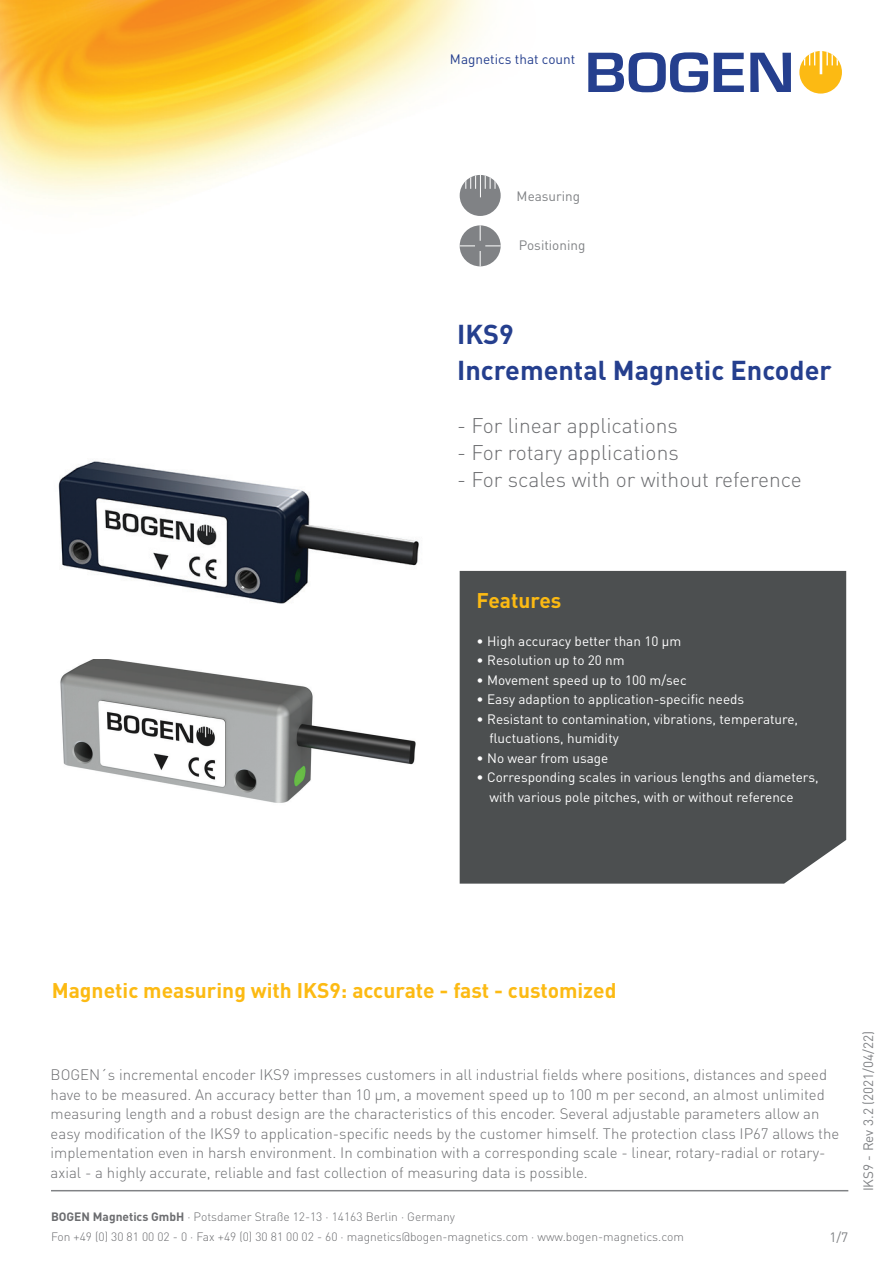
<style>
.page{position:relative;width:893px;height:1263px;background:#fff}
.page>*{position:absolute;margin:0;border:0;box-sizing:border-box;transform-origin:0 0}
.t1{font:700 27px/36px "DIN Pro";color:#253f8e}
.t2{font:300 21px "DIN Pro";color:#6c6d70}
.t3{font:700 21px "DIN Pro";color:#fcba13}
.t4{font:300 15px/19.5px "DIN Pro";color:#6c6d70}
.t5{font:13.5px/19.5px "DIN Pro";color:#fff}
.t6{font:13.5px "DIN Pro";color:#808285}
.t7{font:13.5px "DIN Pro";color:#253f8e}
.t8{font:300 12px/19.5px "DIN Pro";color:#6c6d70}
.s1{font-weight:700}
</style>
<div class="page">
<img style="left:0;top:0;width:499px;height:216px">
<div style="left:799px;top:51px;width:43px;height:43px;background:#fcba13;border-radius:50%"></div>
<svg style="left:804px;top:51px;width:11px;height:14px"></svg>
<hr style="left:820px;top:51px;width:2px;height:23px;background:#fff">
<svg style="left:826px;top:51px;width:12px;height:14px"></svg>
<svg style="left:588px;top:52px;width:203px;height:40px"></svg>
<hr style="left:51px;top:1190px;width:797px;height:1px;background:#808285">
<div style="left:460px;top:175px;width:41px;height:41px;background:#808285;border-radius:50%"></div>
<svg style="left:465px;top:175px;width:31px;height:22px"></svg>
<svg style="left:460px;top:225px;width:41px;height:41px"></svg>
<div style="left:460px;top:571px;width:386px;height:313px;background:#4c4f50"></div>
<img style="left:60px;top:659px;width:356px;height:144px">
<img style="left:58px;top:461px;width:361px;height:143px">
<p class="t7" style="left:450px;top:50px;width:127px">Magnetics that count</p>
<p class="t6" style="left:517px;top:187px;width:65px">Measuring</p>
<p class="t6" style="left:519px;top:236px;width:68px">Positioning</p>
<h1 class="t1" style="left:457px;top:315px;width:376px">IKS9<br>Incremental Magnetic Encoder</h1>
<h2 class="t2" style="left:457px;top:411px;width:222px">- For linear applications</h2>
<h2 class="t2" style="left:457px;top:438px;width:223px">- For rotary applications</h2>
<h2 class="t2" style="left:457px;top:466px;width:346px">- For scales with or without reference</h2>
<h2 class="t3" style="left:477px;top:586px;width:86px">Features</h2>
<p class="t5" style="left:477px;top:630px;width:206px">• High accuracy better than 10 µm</p>
<p class="t5" style="left:477px;top:650px;width:150px">• Resolution up to 20 nm</p>
<p class="t5" style="left:477px;top:669px;width:211px">• Movement speed up to 100 m/sec</p>
<p class="t5" style="left:477px;top:689px;width:269px">• Easy adaption to application-specific needs</p>
<p class="t5" style="left:489px;top:708px;width:310px;text-indent:-13px">• Resistant to contamination, vibrations, temperature, fluctuations, humidity</p>
<p class="t5" style="left:477px;top:747px;width:133px">• No wear from usage</p>
<p class="t5" style="left:489px;top:767px;width:331px;text-indent:-13px">• Corresponding scales in various lengths and diameters, with various pole pitches, with or without reference</p>
<h2 class="t3" style="left:52px;top:976px;width:566px">Magnetic measuring with IKS9: accurate - fast - customized</h2>
<p class="t4" style="left:51px;top:1064px;width:790px">BOGEN´s incremental encoder IKS9 impresses customers in all industrial fields where positions, distances and speed have to be measured. An accuracy better than 10 µm, a movement speed up to 100 m per second, an almost unlimited measuring length and a robust design are the characteristics of this encoder. Several adjustable parameters allow an easy modification of the IKS9 to application-specific needs by the customer himself. The protection class IP67 allows the implementation even in harsh environment. In combination with a corresponding scale - linear, rotary-radial or rotary&shy;axial - a highly accurate, reliable and fast collection of measuring data is possible.</p>
<p class="t8" style="left:51px;top:1207px;width:634px"><span class="s1">BOGEN Magnetics GmbH</span> · Potsdamer Straße 12-13 · 14163 Berlin · Germany<br>Fon +49 (0) 30 81 00 02 - 0 · Fax +49 (0) 30 81 00 02 - 60 · magnetics@bogen-magnetics.com · www.bogen-magnetics.com</p>
<p class="t6" style="left:829px;top:1228px;width:20px">1/7</p>
<p class="t6" style="left:859px;top:1191px;width:162px;rotate:-90deg">IKS9 - Rev 3.2 (2021/04/22)</p>
</div>
